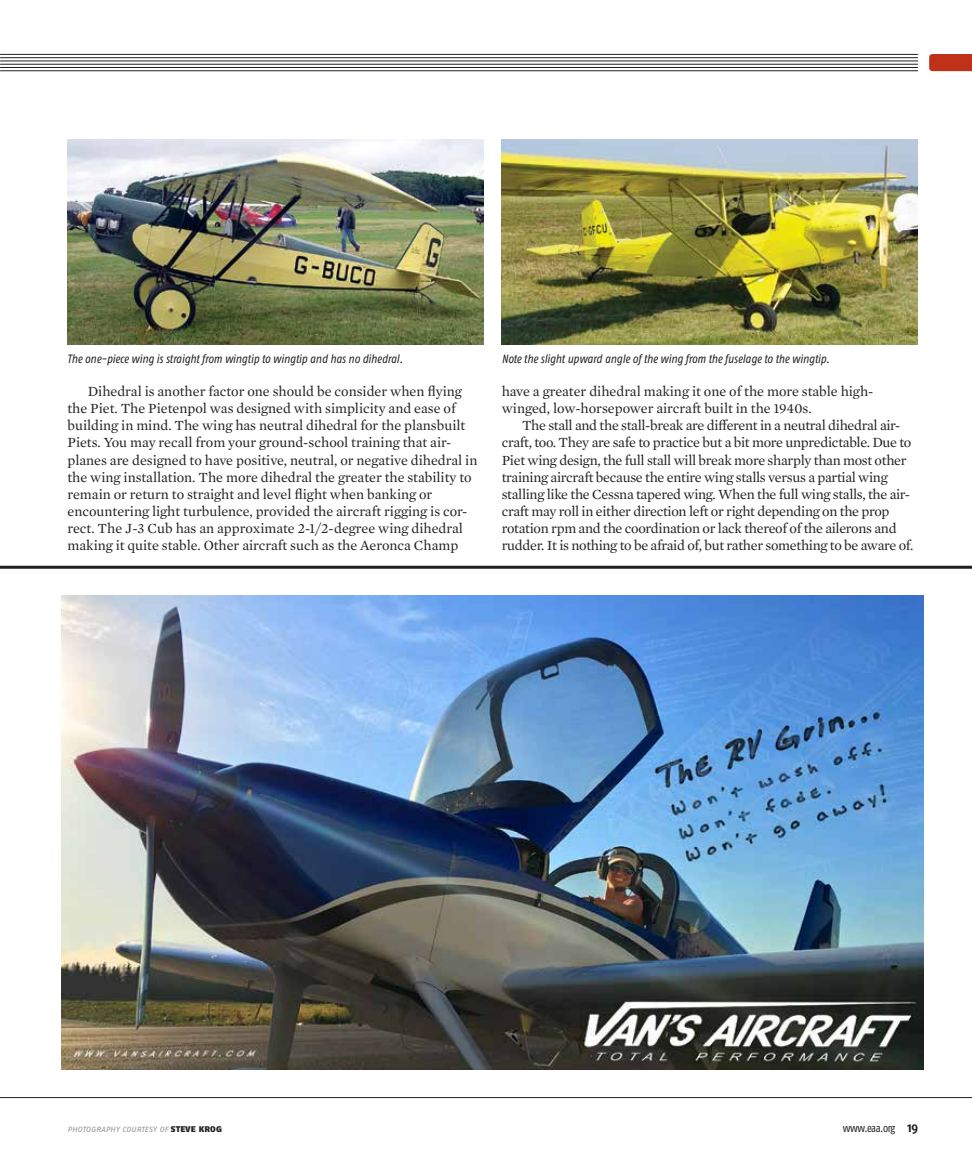
<style>
.page{position:relative;width:972px;height:1175px;background:#fff}
.page>*{position:absolute;margin:0;border:0;box-sizing:border-box;transform-origin:0 0}
.t1{font:14.25px/17.1px "Mercury Text G1";color:#231f20}
.t2{font:14.25px/17.1px "Mercury Text G1";letter-spacing:-.02em;color:#231f20}
.t3{font:italic condensed 12px "Fago OT";color:#231f20}
.t4{font:condensed 11.25px "Fago OT";letter-spacing:-.045em;color:#231f20}
.t5{font:7.5px "Fago OT Extd Ita";letter-spacing:.02em;color:#939598}
.s1{font-family:"Fago OT Extd";font-weight:900;font-size:8.25px;color:#231f20}
.s2{font-weight:700;font-size:13.5px}
</style>
<div class="page">
<img style="left:62px;top:595px;width:862px;height:474px">
<hr style="left:0;top:566px;width:972px;height:2px;background:#231f20">
<img style="left:68px;top:140px;width:416px;height:205px">
<img style="left:502px;top:140px;width:416px;height:205px">
<hr style="left:0;top:1097px;width:972px;height:1px;background:#231f20">
<hr style="left:0;top:54px;width:918px;height:1px;background:#231f20">
<hr style="left:0;top:70px;width:918px;height:1px;background:#231f20">
<hr style="left:0;top:67px;width:918px;height:1px;background:#231f20">
<hr style="left:0;top:64px;width:918px;height:1px;background:#231f20">
<hr style="left:0;top:61px;width:918px;height:1px;background:#231f20">
<hr style="left:0;top:57px;width:918px;height:1px;background:#231f20">
<svg style="left:929px;top:54px;width:43px;height:17px"></svg>
<p class="t3" style="left:67px;top:351px;width:337px">The one-piece wing is straight from wingtip to wingtip and has no dihedral.</p>
<p class="t3" style="left:502px;top:351px;width:329px">Note the slight upward angle of the wing from the fuselage to the wingtip.</p>
<p class="t1" style="left:68px;top:382px;width:411px;text-indent:20px">Dihedral is another factor one should be consider when flying the Piet. The Pietenpol was designed with simplicity and ease of building in mind. The wing has neutral dihedral for the plansbuilt Piets. You may recall from your ground-school training that air&shy;planes are designed to have positive, neutral, or negative dihedral in the wing installation. The more dihedral the greater the stability to remain or return to straight and level flight when banking or encountering light turbulence, provided the aircraft rigging is cor&shy;rect. The J-3 Cub has an approximate 2-1/2-degree wing dihedral making it quite stable. Other aircraft such as the Aeronca Champ</p>
<p class="t1" style="left:502px;top:382px;width:373px">have a greater dihedral making it one of the more stable high&shy;winged, low-horsepower aircraft built in the 1940s.</p>
<p class="t2" style="left:502px;top:416px;width:413px;text-indent:20px">The stall and the stall-break are different in a neutral dihedral air&shy;craft, too. They are safe to practice but a bit more unpredictable. Due to Piet wing design, the full stall will break more sharply than most other training aircraft because the entire wing stalls versus a partial wing stalling like the Cessna tapered wing. When the full wing stalls, the air&shy;craft may roll in either direction left or right depending on the prop rotation rpm and the coordination or lack thereof of the ailerons and rudder. It is nothing to be afraid of, but rather something to be aware of.</p>
<p class="t5" style="left:68px;top:1124px;width:156px">PHOTOGRAPHY COURTESY OF <span class="s1">STEVE KROG</span></p>
<p class="t4" style="left:843px;top:1121px;width:77px">www.eaa.org <span class="s2">19</span></p>
</div>
